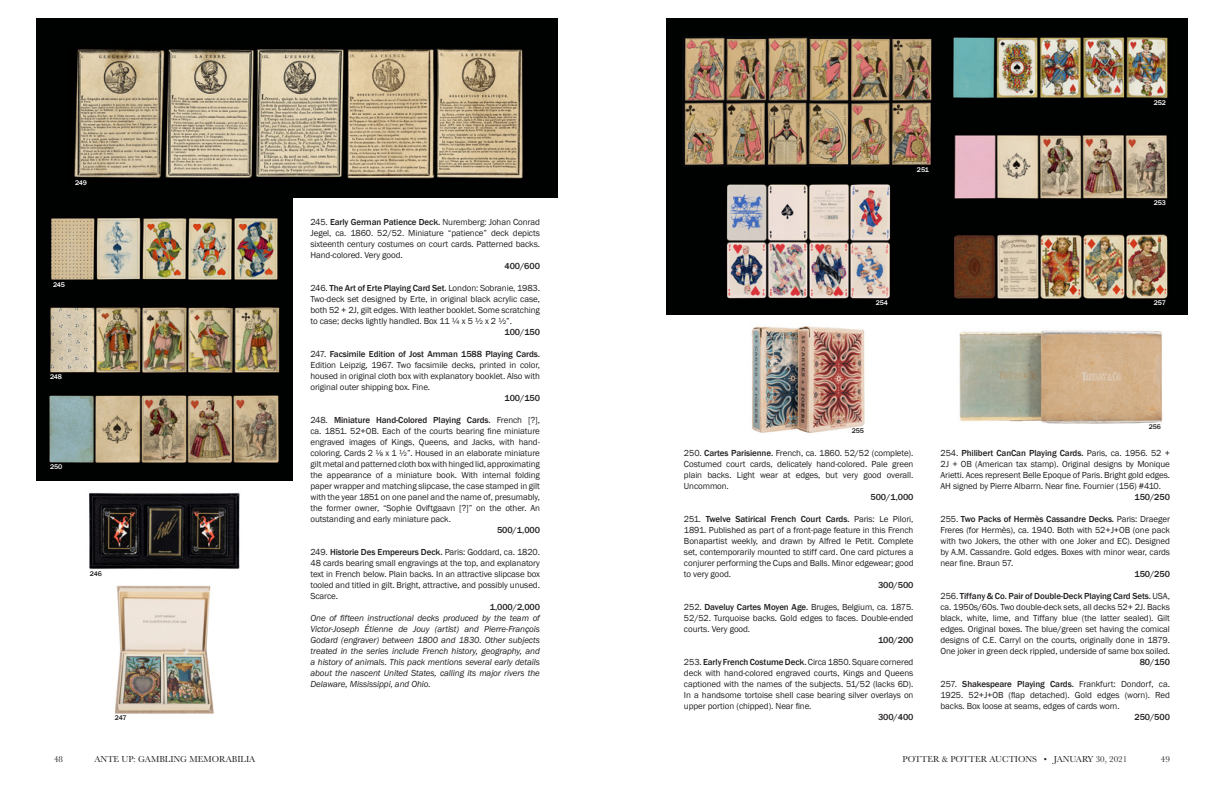
<style>
.page{position:relative;width:1224px;height:792px;background:#fff}
.page>*{position:absolute;margin:0;border:0;box-sizing:border-box;transform-origin:0 0}
.t1{font:9px/11px "Franklin Gothic";letter-spacing:-.01em;color:#231f20;text-align:justify}
.t2{font:italic 9px/11px "Franklin Gothic";letter-spacing:-.01em;color:#231f20;text-align:justify}
.t3{font:500 9px "Franklin Gothic";letter-spacing:-.01em;color:#231f20}
.t4{font:9px "Baskerville";color:#231f20}
.t5{font:500 7px "Franklin Gothic";letter-spacing:-.01em;color:#fff}
.t6{font:500 7px "Franklin Gothic";letter-spacing:-.01em;color:#231f20}
.s1{font-weight:500}
</style>
<div class="page">
<div style="left:36px;top:36px;width:256px;height:445px;background:#000101"></div>
<div style="left:666px;top:18px;width:522px;height:297px;background:#000101"></div>
<div style="left:36px;top:18px;width:522px;height:180px;background:#000101"></div>
<img style="left:51px;top:217px;width:227px;height:63px">
<img style="left:89px;top:493px;width:151px;height:77px">
<img style="left:115px;top:585px;width:99px;height:129px">
<img style="left:50px;top:307px;width:230px;height:66px">
<img style="left:74px;top:48px;width:449px;height:131px">
<img style="left:49px;top:395px;width:230px;height:68px">
<img style="left:683px;top:36px;width:249px;height:131px">
<img style="left:953px;top:37px;width:215px;height:62px">
<img style="left:954px;top:135px;width:214px;height:64px">
<img style="left:726px;top:184px;width:165px;height:115px">
<img style="left:751px;top:326px;width:114px;height:108px">
<img style="left:959px;top:330px;width:204px;height:94px">
<img style="left:954px;top:234px;width:214px;height:65px">
<p class="t5" style="left:75px;top:178px;width:13px">249</p>
<p class="t5" style="left:53px;top:281px;width:13px">245</p>
<p class="t5" style="left:50px;top:373px;width:13px">248</p>
<p class="t5" style="left:50px;top:463px;width:14px">250</p>
<p class="t6" style="left:90px;top:569px;width:13px">246</p>
<p class="t6" style="left:115px;top:714px;width:13px">247</p>
<p class="t1" style="left:310px;top:217px;width:231px">245. <span class="s1">Early German Patience Deck.</span> Nuremberg: Johan Conrad Jegel, ca. 1860. 52/52. Miniature “patience” deck depicts sixteenth century costumes on court cards. Patterned backs.<br>Hand-colored. Very good.</p>
<p class="t3" style="left:505px;top:261px;width:37px">400/600</p>
<p class="t1" style="left:310px;top:283px;width:231px">246. <span class="s1">The Art of Erte Playing Card Set.</span> London: Sobranie, 1983.<br>Two-deck set designed by Erte, in original black acrylic case, both 52 + 2J, gilt edges. With leather booklet. Some scratching to case; decks lightly handled. Box 11 ¼ x 5 ½ x 2 ½”.</p>
<p class="t3" style="left:505px;top:327px;width:37px">100/150</p>
<p class="t1" style="left:310px;top:349px;width:231px">247. <span class="s1">Facsimile Edition of Jost Amman 1588 Playing Cards.<br></span>Edition Leipzig, 1967. Two facsimile decks, printed in color, housed in original cloth box with explanatory booklet. Also with original outer shipping box. Fine.</p>
<p class="t3" style="left:505px;top:393px;width:37px">100/150</p>
<p class="t1" style="left:310px;top:415px;width:231px">248. <span class="s1">Miniature Hand-Colored Playing Cards.</span> French [?], ca. 1851. 52+OB. Each of the courts bearing fine miniature engraved images of Kings, Queens, and Jacks, with hand&shy;coloring. Cards 2 ⅛ x 1 ½”. Housed in an elaborate miniature gilt metal and patterned cloth box with hinged lid, approximating the appearance of a miniature book. With internal folding paper wrapper and matching slipcase, the case stamped in gilt with the year 1851 on one panel and the name of, presumably, the former owner, “Sophie Oviftgaavn [?]” on the other. An outstanding and early miniature pack.</p>
<p class="t3" style="left:497px;top:525px;width:44px">500/1,000</p>
<p class="t1" style="left:310px;top:547px;width:231px">249. <span class="s1">Historie Des Empereurs Deck.</span> Paris: Goddard, ca. 1820.<br>48 cards bearing small engravings at the top, and explanatory text in French below. Plain backs. In an attractive slipcase box tooled and titled in gilt. Bright, attractive, and possibly unused.<br>Scarce.</p>
<p class="t3" style="left:490px;top:602px;width:52px">1,000/2,000</p>
<p class="t2" style="left:310px;top:613px;width:231px">One of fifteen instructional decks produced by the team of Victor-Joseph Étienne de Jouy (artist) and Pierre-François Godard (engraver) between 1800 and 1830. Other subjects treated in the series include French history, geography, and a history of animals. This pack mentions several early details about the nascent United States, calling its major rivers the Delaware, Mississippi, and Ohio.</p>
<p class="t5" style="left:917px;top:166px;width:13px">251</p>
<p class="t5" style="left:1154px;top:98px;width:14px">252</p>
<p class="t5" style="left:1154px;top:199px;width:14px">253</p>
<p class="t5" style="left:876px;top:298px;width:14px">254</p>
<p class="t5" style="left:1154px;top:298px;width:13px">257</p>
<p class="t6" style="left:852px;top:427px;width:14px">255</p>
<p class="t6" style="left:1149px;top:423px;width:14px">256</p>
<p class="t1" style="left:684px;top:448px;width:231px">250. <span class="s1">Cartes Parisienne.</span> French, ca. 1860. 52/52 (complete).<br>Costumed court cards, delicately hand-colored. Pale green plain backs. Light wear at edges, but very good overall.<br>Uncommon.</p>
<p class="t3" style="left:871px;top:492px;width:44px">500/1,000</p>
<p class="t1" style="left:684px;top:514px;width:231px">251. <span class="s1">Twelve Satirical French Court Cards.</span> Paris: Le Pilori, 1891. Published as part of a front-page feature in this French Bonapartist weekly, and drawn by Alfred le Petit. Complete set, contemporarily mounted to stiff card. One card pictures a conjurer performing the Cups and Balls. Minor edgewear; good to very good.</p>
<p class="t3" style="left:878px;top:580px;width:37px">300/500</p>
<p class="t1" style="left:684px;top:602px;width:231px">252. <span class="s1">Daveluy Cartes Moyen Age.</span> Bruges, Belgium, ca. 1875.<br>52/52. Turquoise backs. Gold edges to faces. Double-ended courts. Very good.</p>
<p class="t3" style="left:878px;top:635px;width:37px">100/200</p>
<p class="t1" style="left:684px;top:657px;width:231px">253. <span class="s1">Early French Costume Deck.</span> Circa 1850. Square cornered deck with hand-colored engraved courts, Kings and Queens captioned with the names of the subjects. 51/52 (lacks 6D).<br>In a handsome tortoise shell case bearing silver overlays on upper portion (chipped). Near fine.</p>
<p class="t3" style="left:878px;top:712px;width:37px">300/400</p>
<p class="t1" style="left:940px;top:448px;width:231px">254. <span class="s1">Philibert CanCan Playing Cards.</span> Paris, ca. 1956. 52 + 2J + OB (American tax stamp). Original designs by Monique Arietti. Aces represent Belle Epoque of Paris. Bright gold edges.<br>AH signed by Pierre Albarrn. Near fine. Fournier (156) #410.</p>
<p class="t3" style="left:1135px;top:492px;width:37px">150/250</p>
<p class="t1" style="left:940px;top:514px;width:231px">255. <span class="s1">Two Packs of Hermès Cassandre Decks.</span> Paris: Draeger Freres (for Hermès), ca. 1940. Both with 52+J+OB (one pack with two Jokers, the other with one Joker and EC). Designed by A.M. Cassandre. Gold edges. Boxes with minor wear, cards near fine. Braun 57.</p>
<p class="t3" style="left:1135px;top:569px;width:37px">150/250</p>
<p class="t1" style="left:940px;top:591px;width:231px">256. <span class="s1">Tiffany &amp; Co. Pair of Double-Deck Playing Card Sets.</span> USA, ca. 1950s/60s. Two double-deck sets, all decks 52+ 2J. Backs black, white, lime, and Tiffany blue (the latter sealed). Gilt edges. Original boxes. The blue/green set having the comical designs of C.E. Carryl on the courts, originally done in 1879.<br>One joker in green deck rippled, underside of same box soiled.</p>
<p class="t3" style="left:1140px;top:657px;width:32px">80/150</p>
<p class="t1" style="left:940px;top:679px;width:231px">257. <span class="s1">Shakespeare Playing Cards.</span> Frankfurt: Dondorf, ca.<br>1925. 52+J+OB (flap detached). Gold edges (worn). Red backs. Box loose at seams, edges of cards worn.</p>
<p class="t3" style="left:1135px;top:712px;width:37px">250/500</p>
<p class="t4" style="left:54px;top:753px;width:10px">48</p>
<p class="t4" style="left:94px;top:753px;width:162px">ANTE UP: GAMBLING MEMORABILIA</p>
<p class="t4" style="left:903px;top:753px;width:226px">POTTER &amp; POTTER AUCTIONS • JANUARY 30, 2021</p>
<p class="t4" style="left:1161px;top:753px;width:10px">49</p>
</div>
